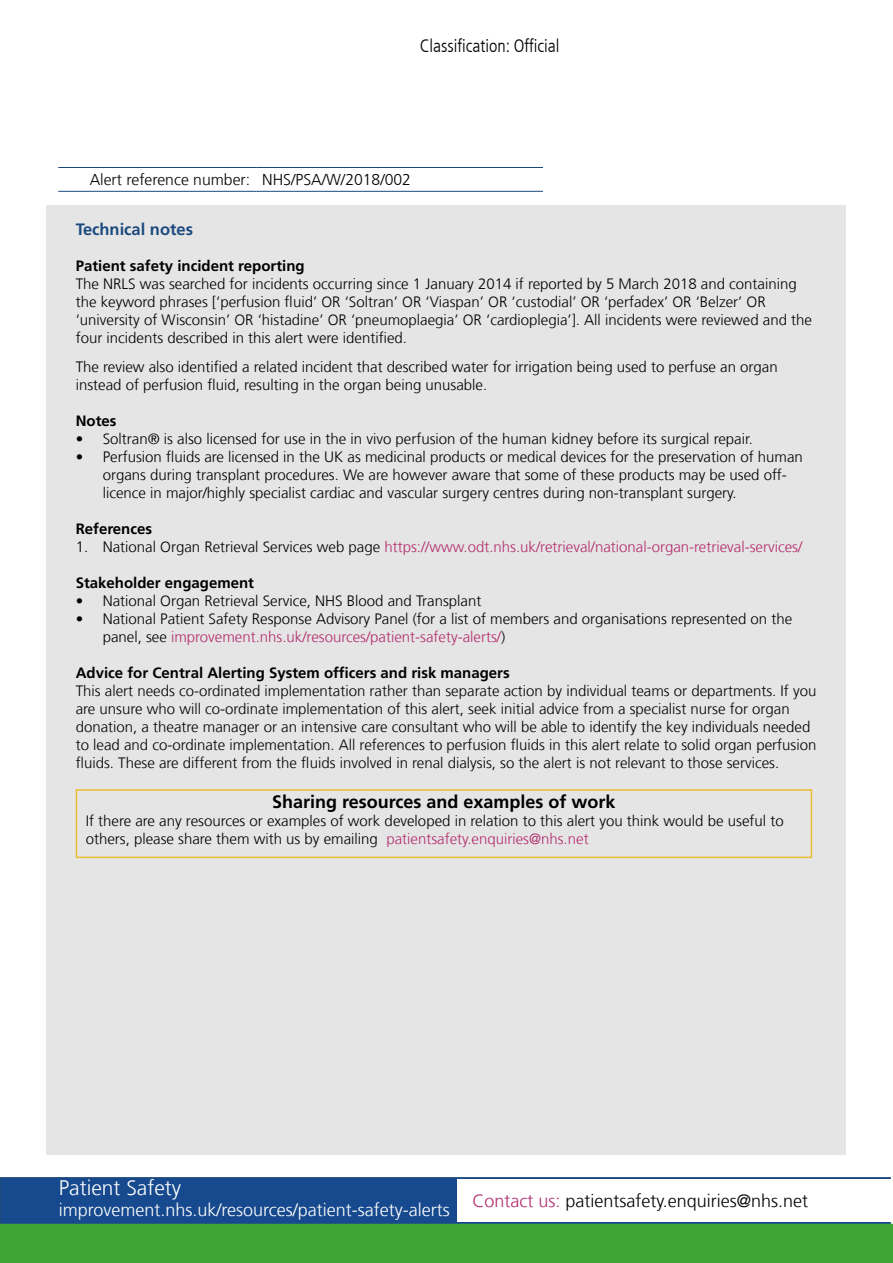
<style>
.page{position:relative;width:893px;height:1263px;background:#fff}
.page>*{position:absolute;margin:0;border:0;box-sizing:border-box;transform-origin:0 0}
.t1{font:300 21px "Frutiger LT Com";color:#fff}
.t2{font:300 18px "Frutiger LT Com";color:#fff}
.t3{font:300 18px "Frutiger LT Com";color:#000}
.t4{font:700 18px "Frutiger LT Com";color:#000}
.t5{font:300 condensed 18px "Frutiger LT Com";color:#000}
.t6{font:700 16.5px "Frutiger LT Com";color:#1b497e}
.t7{font:300 15.75px "Frutiger LT Com";color:#000}
.t8{font:300 15px/18px "Frutiger LT Com";color:#000}
.t9{font:300 15px/18px "Frutiger LT Com";color:#020203}
.t10{font:300 15px "Frutiger LT Com";color:#b32c6d}
.t11{font:700 15px "Frutiger LT Com";color:#000}
.t12{font:700 15px "Frutiger LT Com";color:#020203}
.s1{color:#000}
.s2{color:#b32c6d}
</style>
<div class="page">
<div style="left:47px;top:205px;width:799px;height:950px;background:#e5e5e5"></div>
<hr style="left:58px;top:167px;width:198px;height:1px;background:#1b497e">
<hr style="left:256px;top:167px;width:287px;height:1px;background:#1b497e">
<hr style="left:58px;top:191px;width:198px;height:1px;background:#1b497e">
<hr style="left:256px;top:191px;width:287px;height:1px;background:#1b497e">
<div style="left:1px;top:1178px;width:889px;height:58px;background:#16498d"></div>
<div style="left:0;top:1177px;width:891px;height:59px;border:2px solid #1b497e"></div>
<div style="left:1px;top:1224px;width:891px;height:38px;background:#3fa535"></div>
<div style="left:0;top:1224px;width:893px;height:39px;border:2px solid #3fa535"></div>
<div style="left:76px;top:789px;width:736px;height:69px;border:2px solid #ebbd33"></div>
<div style="left:457px;top:1179px;width:436px;height:42px;background:#fff"></div>
<p class="t5" style="left:420px;top:36px;width:141px">Classification: Official</p>
<p class="t7" style="left:90px;top:171px;width:323px">Alert reference number: NHS/PSA/W/2018/002</p>
<p class="t6" style="left:76px;top:220px;width:119px">Technical notes</p>
<p class="t11" style="left:76px;top:257px;width:230px">Patient safety incident reporting</p>
<p class="t8" style="left:76px;top:275px;width:738px">The NRLS was searched for incidents occurring since 1 January 2014 if reported by 5 March 2018 and containing the keyword phrases [‘perfusion fluid’ OR ‘Soltran’ OR ‘Viaspan’ OR ‘custodial’ OR ‘perfadex’ OR ‘Belzer’ OR ‘university of Wisconsin’ OR ‘histadine’ OR ‘pneumoplaegia’ OR ‘cardioplegia’]. All incidents were reviewed and the four incidents described in this alert were identified.</p>
<p class="t8" style="left:76px;top:358px;width:704px">The review also identified a related incident that described water for irrigation being used to perfuse an organ instead of perfusion fluid, resulting in the organ being unusable.</p>
<p class="t11" style="left:76px;top:412px;width:42px">Notes</p>
<p class="t8" style="left:76px;top:430px;width:679px">• Soltran® is also licensed for use in the in vivo perfusion of the human kidney before its surgical repair.</p>
<p class="t8" style="left:103px;top:448px;width:702px;text-indent:-27px">• Perfusion fluids are licensed in the UK as medicinal products or medical devices for the preservation of human organs during transplant procedures. We are however aware that some of these products may be used off&shy;licence in major/highly specialist cardiac and vascular surgery centres during non-transplant surgery.</p>
<p class="t11" style="left:76px;top:520px;width:78px">References</p>
<p class="t10" style="left:76px;top:538px;width:728px"><span class="s1">1. National Organ Retrieval Services web page</span> https://www.odt.nhs.uk/retrieval/national-organ-retrieval-services/</p>
<p class="t11" style="left:76px;top:574px;width:180px">Stakeholder engagement</p>
<p class="t8" style="left:76px;top:592px;width:407px">• National Organ Retrieval Service, NHS Blood and Transplant</p>
<p class="t8" style="left:103px;top:610px;width:691px;text-indent:-27px">• National Patient Safety Response Advisory Panel (for a list of members and organisations represented on the panel, see <span class="s2">improvement.nhs.uk/resources/patient-safety-alerts/</span>)</p>
<p class="t12" style="left:76px;top:664px;width:435px">Advice for Central Alerting System officers and risk managers</p>
<p class="t9" style="left:76px;top:682px;width:742px">This alert needs co-ordinated implementation rather than separate action by individual teams or departments. If you are unsure who will co-ordinate implementation of this alert, seek initial advice from a specialist nurse for organ donation, a theatre manager or an intensive care consultant who will be able to identify the key individuals needed to lead and co-ordinate implementation. All references to perfusion fluids in this alert relate to solid organ perfusion fluids. These are different from the fluids involved in renal dialysis, so the alert is not relevant to those services.</p>
<p class="t4" style="left:272px;top:792px;width:345px">Sharing resources and examples of work</p>
<p class="t8" style="left:86px;top:812px;width:699px">If there are any resources or examples of work developed in relation to this alert you think would be useful to others, please share them with us by emailing <span class="s2">patientsafety.enquiries@nhs.net</span></p>
<h1 class="t1" style="left:59px;top:1175px;width:124px">Patient Safety</h1>
<p class="t2" style="left:59px;top:1200px;width:393px">improvement.nhs.uk/resources/patient-safety-alerts</p>
<p class="t3" style="left:472px;top:1190px;width:337px"><span class="s2">Contact us:</span> patientsafety.enquiries@nhs.net</p>
</div>
